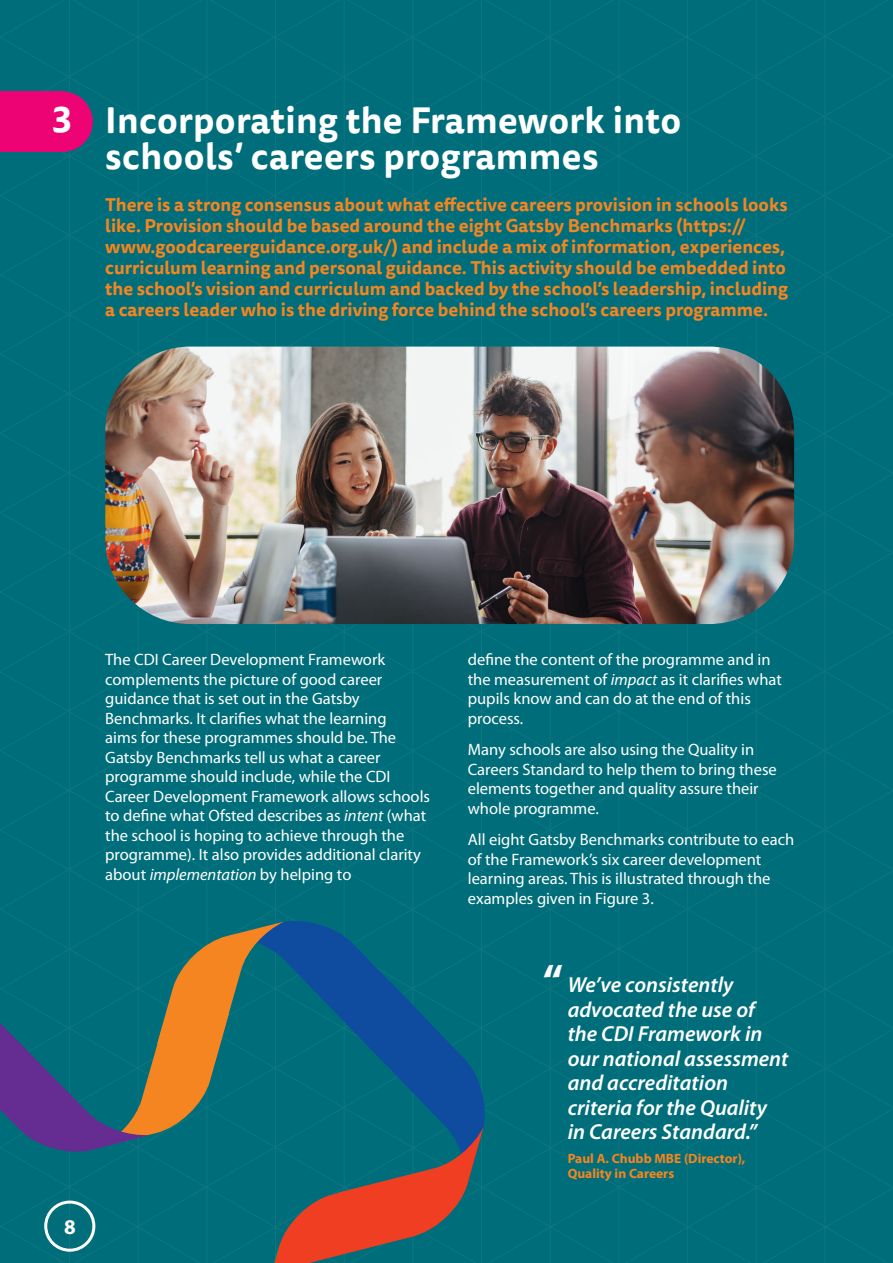
<style>
.page{position:relative;width:893px;height:1263px;background:#fff}
.page>*{position:absolute;margin:0;border:0;box-sizing:border-box;transform-origin:0 0}
.t1{font:700 45px "Myriad Pro";color:#fff}
.t2{font:700 36px/36px "Tisa Sans Pro";letter-spacing:.01em;color:#fff}
.t3{font:italic 600 21.75px/24.5px "Myriad Pro";color:#fff}
.t4{font:700 21px "Myriad Pro";color:#fff}
.t5{font:700 18px/21px "Tisa Sans Pro";color:#f58520}
.t6{font:16.5px/19.5px "Myriad Pro";color:#fff}
.t7{font:700 13.5px/15px "Myriad Pro";color:#f58520}
.s1{font-style:italic}
</style>
<div class="page">
<div style="left:0;top:632px;width:893px;height:29px;background:#006e7a"></div>
<div style="left:0;top:661px;width:893px;height:78px;background:#006e7a"></div>
<div style="left:0;top:739px;width:893px;height:524px;background:#006e7a"></div>
<div style="left:0;top:818px;width:810px;height:445px;background:#006e7a"></div>
<div style="left:150px;top:898px;width:501px;height:365px;background:#006e7a"></div>
<div style="left:489px;top:975px;width:31px;height:288px;background:#006e7a"></div>
<div style="left:0;top:554px;width:893px;height:78px;background:#006e7a"></div>
<div style="left:2px;top:0;width:517px;height:25px;background:#006e7a"></div>
<div style="left:0;top:25px;width:893px;height:529px;background:#006e7a"></div>
<div style="left:519px;top:0;width:374px;height:157px;background:#006e7a"></div>
<div style="left:680px;top:0;width:213px;height:77px;background:#006e7a"></div>
<img style="left:105px;top:347px;width:689px;height:277px">
<svg style="left:0;top:917px;width:489px;height:346px"></svg>
<svg style="left:0;top:853px;width:150px;height:303px;fill:#006e7a"></svg>
<div style="left:33px;top:92px;width:60px;height:60px;background:#ed0373;border-radius:50%"></div>
<div style="left:0;top:92px;width:64px;height:60px;background:#ed0373"></div>
<p class="t2" style="left:52px;top:101px;width:22px">3</p>
<p class="t2" style="left:105px;top:102px;width:577px">Incorporating the Framework into schools’ careers programmes</p>
<p class="t5" style="left:105px;top:194px;width:684px">There is a strong consensus about what effective careers provision in schools looks like. Provision should be based around the eight Gatsby Benchmarks (https:// www.goodcareerguidance.org.uk/) and include a mix of information, experiences, curriculum learning and personal guidance. This activity should be embedded into the school’s vision and curriculum and backed by the school’s leadership, including a careers leader who is the driving force behind the school’s careers programme.</p>
<p class="t4" style="left:64px;top:1215px;width:13px">8</p>
<p class="t6" style="left:105px;top:650px;width:326px">The CDI Career Development Framework complements the picture of good career guidance that is set out in the Gatsby Benchmarks. It clarifies what the learning<br>aims for these programmes should be. The Gatsby Benchmarks tell us what a career programme should include, while the CDI Career Development Framework allows schools to define what Ofsted describes as <span class="s1">intent</span> (what the school is hoping to achieve through the programme). It also provides additional clarity about <span class="s1">implementation</span> by helping to</p>
<p class="t6" style="left:468px;top:650px;width:316px">define the content of the programme and in the measurement of <span class="s1">impact</span> as it clarifies what pupils know and can do at the end of this process.</p>
<p class="t6" style="left:468px;top:740px;width:311px">Many schools are also using the Quality in Careers Standard to help them to bring these elements together and quality assure their whole programme.</p>
<p class="t6" style="left:468px;top:830px;width:328px">All eight Gatsby Benchmarks contribute to each of the Framework’s six career development learning areas. This is illustrated through the examples given in Figure 3.</p>
<p class="t1" style="left:543px;top:955px;width:22px">“</p>
<p class="t3" style="left:568px;top:973px;width:222px">We’ve consistently advocated the use of the CDI Framework in our national assessment and accreditation criteria for the Quality in Careers Standard.”</p>
<p class="t7" style="left:568px;top:1151px;width:179px">Paul A. Chubb MBE (Director),<br>Quality in Careers</p>
</div>
